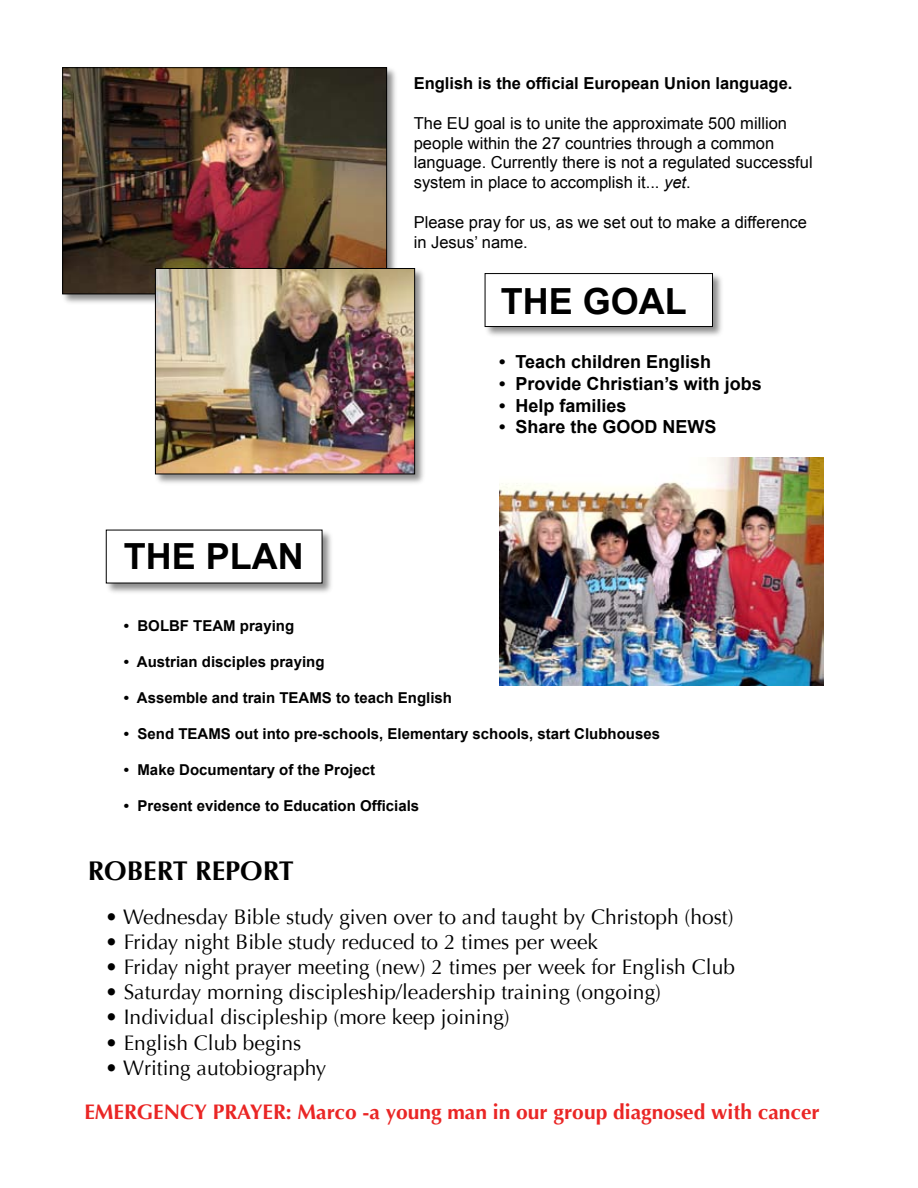
<style>
.page{position:relative;width:918px;height:1188px;background:#fff}
.page>*{position:absolute;margin:0;border:0;box-sizing:border-box;transform-origin:0 0}
.t1{font:700 36px "Arial";color:#000}
.t2{font:700 27px "Optima";color:#000}
.t3{font:21px "Optima";color:#000}
.t4{font:700 21px "Optima";color:#ea2625}
.t5{font:700 18px "Arial";color:#000}
.t6{font:16.5px/19.8px "Arial";color:#000}
.t7{font:700 16.5px "Arial";color:#000}
.t8{font:700 15px "Arial";color:#000}
.s1{font-style:italic}
</style>
<div class="page">
<div style="left:61px;top:66px;width:338px;height:240px;background:#000;opacity:.45"></div>
<img style="left:64px;top:70px;width:321px;height:222px">
<div style="left:62px;top:68px;width:325px;height:226px;border:1px solid #000"></div>
<div style="left:154px;top:267px;width:273px;height:219px;background:#000;opacity:.45"></div>
<img style="left:157px;top:270px;width:256px;height:202px">
<div style="left:155px;top:268px;width:260px;height:206px;border:1px solid #000"></div>
<div style="left:104px;top:528px;width:230px;height:67px;background:#000;opacity:.45"></div>
<div style="left:106px;top:530px;width:216px;height:53px;background:#fff"></div>
<img style="left:500px;top:457px;width:324px;height:229px">
<div style="left:483px;top:272px;width:242px;height:67px;background:#000;opacity:.45"></div>
<div style="left:485px;top:274px;width:227px;height:53px;background:#fff"></div>
<div style="left:485px;top:273px;width:228px;height:54px;border:1px solid #000"></div>
<p class="t7" style="left:414px;top:74px;width:380px">English is the official European Union language.</p>
<p class="t6" style="left:414px;top:113px;width:400px">The EU goal is to unite the approximate 500 million people within the 27 countries through a common language. Currently there is not a regulated successful system in place to accomplish it... <span class="s1">yet</span>.</p>
<p class="t6" style="left:414px;top:212px;width:395px">Please pray for us, as we set out to make a difference in Jesus’ name.</p>
<h1 class="t1" style="left:501px;top:281px;width:188px">THE GOAL</h1>
<h1 class="t1" style="left:124px;top:537px;width:181px">THE PLAN</h1>
<p class="t5" style="left:499px;top:352px;width:214px">• Teach children English</p>
<p class="t5" style="left:499px;top:374px;width:264px">• Provide Christian’s with jobs</p>
<p class="t5" style="left:499px;top:395px;width:129px">• Help families</p>
<p class="t5" style="left:499px;top:417px;width:219px">• Share the GOOD NEWS</p>
<p class="t8" style="left:124px;top:617px;width:172px">• BOLBF TEAM praying</p>
<p class="t8" style="left:124px;top:653px;width:202px">• Austrian disciples praying</p>
<p class="t8" style="left:124px;top:689px;width:330px">• Assemble and train TEAMS to teach English</p>
<p class="t8" style="left:124px;top:725px;width:538px">• Send TEAMS out into pre-schools, Elementary schools, start Clubhouses</p>
<p class="t8" style="left:124px;top:761px;width:253px">• Make Documentary of the Project</p>
<p class="t8" style="left:124px;top:797px;width:297px">• Present evidence to Education Officials</p>
<p class="t2" style="left:88px;top:856px;width:208px">ROBERT REPORT</p>
<p class="t3" style="left:105px;top:904px;width:630px">• Wednesday Bible study given over to and taught by Christoph (host)</p>
<p class="t3" style="left:105px;top:930px;width:494px">• Friday night Bible study reduced to 2 times per week</p>
<p class="t3" style="left:105px;top:955px;width:631px">• Friday night prayer meeting (new) 2 times per week for English Club</p>
<p class="t3" style="left:105px;top:980px;width:557px">• Saturday morning discipleship/leadership training (ongoing)</p>
<p class="t3" style="left:105px;top:1005px;width:406px">• Individual discipleship (more keep joining)</p>
<p class="t3" style="left:105px;top:1030px;width:197px">• English Club begins</p>
<p class="t3" style="left:105px;top:1056px;width:223px">• Writing autobiography</p>
<p class="t4" style="left:84px;top:1100px;width:737px">EMERGENCY PRAYER: Marco -a young man in our group diagnosed with cancer</p>
</div>
